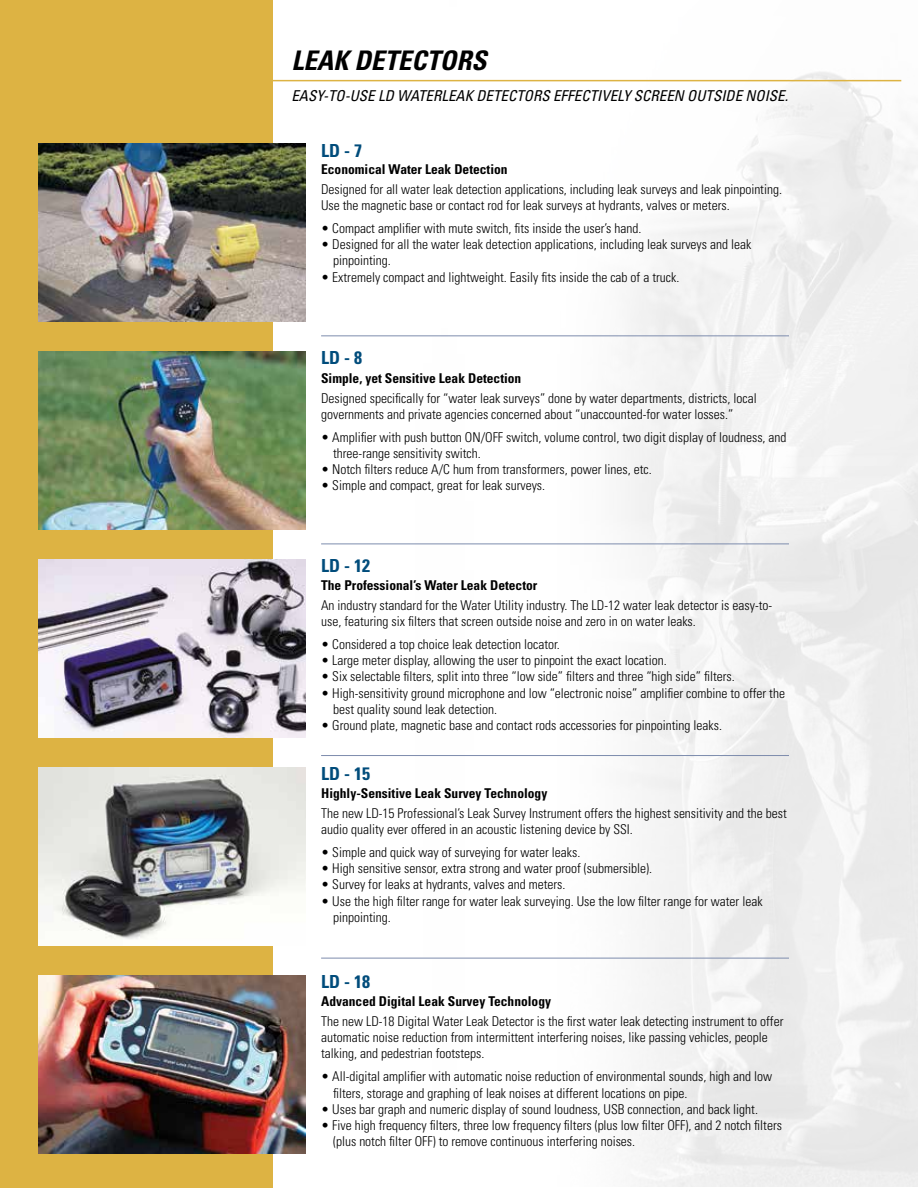
<style>
.page{position:relative;width:918px;height:1188px;background:#fff}
.page>*{position:absolute;margin:0;border:0;box-sizing:border-box;transform-origin:0 0}
.t1{font:italic 700 condensed 27px "Univers";color:#000}
.t2{font:700 condensed 18px "Univers";color:#004c7b}
.t3{font:italic condensed 15px "Univers";color:#000}
.t4{font:300 condensed 13.5px/16.2px "Univers";color:#000}
.t5{font:700 condensed 13.5px "Univers";color:#000}
</style>
<div class="page">
<img style="left:273px;top:72px;width:645px;height:1114px">
<div style="left:0;top:0;width:273px;height:1188px;background:#ddb343"></div>
<hr style="left:273px;top:80px;width:628px;height:1px;background:#ddb343">
<hr style="left:321px;top:958px;width:468px;height:1px;background:#7d8cad">
<hr style="left:321px;top:755px;width:468px;height:1px;background:#7d8cad">
<hr style="left:321px;top:544px;width:468px;height:1px;background:#7d8cad">
<hr style="left:321px;top:335px;width:468px;height:1px;background:#7d8cad">
<img style="left:39px;top:976px;width:266px;height:178px">
<img style="left:39px;top:144px;width:266px;height:177px">
<img style="left:39px;top:352px;width:266px;height:177px">
<img style="left:39px;top:560px;width:266px;height:177px">
<img style="left:39px;top:768px;width:266px;height:178px">
<h1 class="t1" style="left:291px;top:44px;width:197px">LEAK DETECTORS</h1>
<p class="t3" style="left:291px;top:86px;width:498px">EASY-TO-USE LD WATERLEAK DETECTORS EFFECTIVELY SCREEN OUTSIDE NOISE.</p>
<h2 class="t2" style="left:321px;top:139px;width:42px">LD - 7</h2>
<p class="t5" style="left:321px;top:161px;width:188px">Economical Water Leak Detection</p>
<p class="t4" style="left:321px;top:181px;width:462px">Designed for all water leak detection applications, including leak surveys and leak pinpointing.<br>Use the magnetic base or contact rod for leak surveys at hydrants, valves or meters.</p>
<p class="t4" style="left:321px;top:220px;width:322px">• Compact amplifier with mute switch, fits inside the user’s hand.</p>
<p class="t4" style="left:333px;top:236px;width:420px;text-indent:-12px">• Designed for all the water leak detection applications, including leak surveys and leak pinpointing.</p>
<p class="t4" style="left:321px;top:269px;width:360px">• Extremely compact and lightweight. Easily fits inside the cab of a truck.</p>
<h2 class="t2" style="left:321px;top:347px;width:42px">LD - 8</h2>
<p class="t5" style="left:321px;top:370px;width:202px">Simple, yet Sensitive Leak Detection</p>
<p class="t4" style="left:321px;top:390px;width:437px">Designed specifically for “water leak surveys” done by water departments, districts, local governments and private agencies concerned about “unaccounted-for water losses.”</p>
<p class="t4" style="left:333px;top:429px;width:455px;text-indent:-12px">• Amplifier with push button ON/OFF switch, volume control, two digit display of loudness, and three-range sensitivity switch.</p>
<p class="t4" style="left:321px;top:461px;width:332px">• Notch filters reduce A/C hum from transformers, power lines, etc.</p>
<p class="t4" style="left:321px;top:477px;width:226px">• Simple and compact, great for leak surveys.</p>
<h2 class="t2" style="left:321px;top:555px;width:50px">LD - 12</h2>
<p class="t5" style="left:321px;top:577px;width:218px">The Professional’s Water Leak Detector</p>
<p class="t4" style="left:321px;top:597px;width:453px">An industry standard for the Water Utility industry. The LD-12 water leak detector is easy-to&shy;use, featuring six filters that screen outside noise and zero in on water leaks.</p>
<p class="t4" style="left:321px;top:636px;width:240px">• Considered a top choice leak detection locator.</p>
<p class="t4" style="left:321px;top:652px;width:347px">• Large meter display, allowing the user to pinpoint the exact location.</p>
<p class="t4" style="left:321px;top:668px;width:415px">• Six selectable filters, split into three “low side” filters and three “high side” filters.</p>
<p class="t4" style="left:333px;top:684px;width:453px;text-indent:-12px">• High-sensitivity ground microphone and low “electronic noise” amplifier combine to offer the best quality sound leak detection.</p>
<p class="t4" style="left:321px;top:717px;width:402px">• Ground plate, magnetic base and contact rods accessories for pinpointing leaks.</p>
<h2 class="t2" style="left:321px;top:763px;width:50px">LD - 15</h2>
<p class="t5" style="left:321px;top:785px;width:228px">Highly-Sensitive Leak Survey Technology</p>
<p class="t4" style="left:321px;top:805px;width:467px">The new LD-15 Professional’s Leak Survey Instrument offers the highest sensitivity and the best audio quality ever offered in an acoustic listening device by SSI.</p>
<p class="t4" style="left:321px;top:844px;width:261px">• Simple and quick way of surveying for water leaks.</p>
<p class="t4" style="left:321px;top:860px;width:333px">• High sensitive sensor, extra strong and water proof (submersible).</p>
<p class="t4" style="left:321px;top:876px;width:246px">• Survey for leaks at hydrants, valves and meters.</p>
<p class="t4" style="left:333px;top:893px;width:431px;text-indent:-12px">• Use the high filter range for water leak surveying. Use the low filter range for water leak pinpointing.</p>
<h2 class="t2" style="left:321px;top:971px;width:50px">LD - 18</h2>
<p class="t5" style="left:321px;top:993px;width:231px">Advanced Digital Leak Survey Technology</p>
<p class="t4" style="left:321px;top:1013px;width:464px">The new LD-18 Digital Water Leak Detector is the first water leak detecting instrument to offer automatic noise reduction from intermittent interfering noises, like passing vehicles, people talking, and pedestrian footsteps.</p>
<p class="t4" style="left:333px;top:1068px;width:441px;text-indent:-12px">• All-digital amplifier with automatic noise reduction of environmental sounds, high and low filters, storage and graphing of leak noises at different locations on pipe.</p>
<p class="t4" style="left:321px;top:1101px;width:438px">• Uses bar graph and numeric display of sound loudness, USB connection, and back light.</p>
<p class="t4" style="left:333px;top:1117px;width:450px;text-indent:-12px">• Five high frequency filters, three low frequency filters (plus low filter OFF), and 2 notch filters (plus notch filter OFF) to remove continuous interfering noises.</p>
</div>
